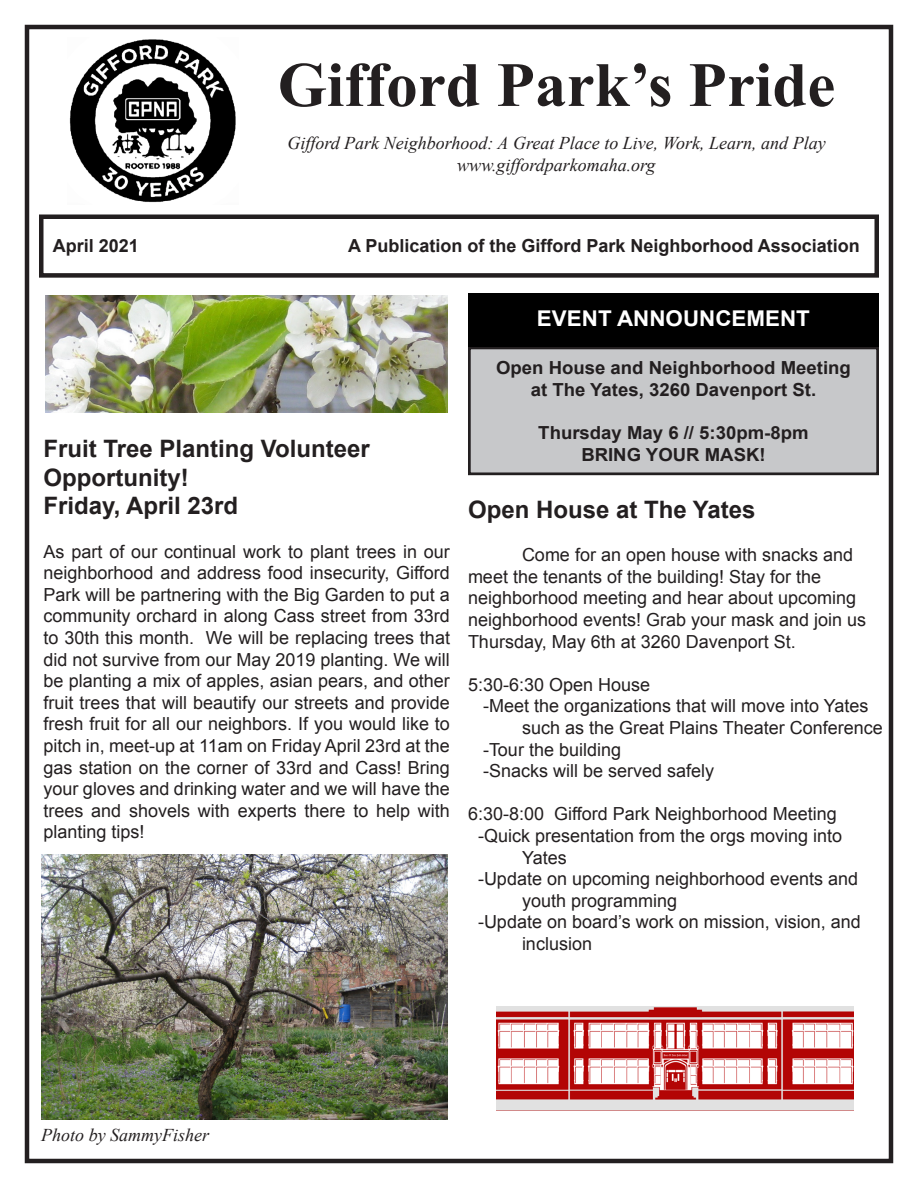
<style>
.page{position:relative;width:918px;height:1188px;background:#fff}
.page>*{position:absolute;margin:0;border:0;box-sizing:border-box;transform-origin:0 0}
.t1{font:700 63px "Times New Roman";color:#231f20}
.t2{font:700 24px/28.8px "Arial";color:#231f20}
.t3{font:700 21.75px "Arial";color:#fff}
.t4{font:18px/21.6px "Arial";color:#231f20}
.t5{font:700 18px/21.6px "Arial";color:#231f20;text-align:center}
.t6{font:italic 18px "Times New Roman";color:#231f20}
</style>
<div class="page">
<div style="left:25px;top:25px;width:868px;height:1138px;border:4px solid #231f20"></div>
<div style="left:39px;top:214px;width:840px;height:64px;border:4px solid #231f20"></div>
<div style="left:469px;top:348px;width:409px;height:126px;background:#c7c8ca"></div>
<div style="left:468px;top:347px;width:411px;height:128px;border:3px solid #231f20"></div>
<div style="left:468px;top:293px;width:411px;height:54px;background:#000"></div>
<img style="left:69px;top:39px;width:167px;height:164px">
<img style="left:497px;top:1006px;width:357px;height:105px">
<img style="left:41px;top:855px;width:407px;height:265px">
<img style="left:46px;top:295px;width:402px;height:117px">
<p class="t1" style="left:278px;top:41px;width:559px">Gifford Park’s Pride</p>
<p class="t6" style="left:287px;top:131px;width:540px">Gifford Park Neighborhood: A Great Place to Live, Work, Learn, and Play</p>
<p class="t6" style="left:457px;top:152px;width:200px">www.giffordparkomaha.org</p>
<p class="t5" style="left:53px;top:235px;width:88px">April 2021</p>
<p class="t5" style="left:348px;top:235px;width:513px">A Publication of the Gifford Park Neighborhood Association</p>
<p class="t2" style="left:44px;top:435px;width:328px">Fruit Tree Planting Volunteer<br>Opportunity!</p>
<p class="t2" style="left:44px;top:492px;width:196px">Friday, April 23rd</p>
<p class="t4" style="left:44px;top:541px;width:408px;text-align:justify">As part of our continual work to plant trees in our neighborhood and address food insecurity, Gifford Park will be partnering with the Big Garden to put a community orchard in along Cass street from 33rd to 30th this month. We will be replacing trees that did not survive from our May 2019 planting. We will be planting a mix of apples, asian pears, and other fruit trees that will beautify our streets and provide fresh fruit for all our neighbors. If you would like to pitch in, meet-up at 11am on Friday April 23rd at the gas station on the corner of 33rd and Cass! Bring your gloves and drinking water and we will have the trees and shovels with experts there to help with planting tips!</p>
<p class="t3" style="left:537px;top:304px;width:274px">EVENT ANNOUNCEMENT</p>
<p class="t5" style="left:496px;top:358px;width:356px">Open House and Neighborhood Meeting at The Yates, 3260 Davenport St.</p>
<p class="t5" style="left:538px;top:422px;width:272px">Thursday May 6 // 5:30pm-8pm</p>
<p class="t5" style="left:581px;top:444px;width:186px">BRING YOUR MASK!</p>
<p class="t2" style="left:468px;top:496px;width:289px">Open House at The Yates</p>
<p class="t4" style="left:468px;top:544px;width:400px;text-indent:54px">Come for an open house with snacks and meet the tenants of the building! Stay for the neighborhood meeting and hear about upcoming neighborhood events! Grab your mask and join us Thursday, May 6th at 3260 Davenport St.</p>
<p class="t4" style="left:468px;top:674px;width:184px">5:30-6:30 Open House</p>
<p class="t4" style="left:522px;top:695px;width:362px;text-indent:-39px">-Meet the organizations that will move into Yates such as the Great Plains Theater Conference</p>
<p class="t4" style="left:483px;top:739px;width:140px">-Tour the building</p>
<p class="t4" style="left:483px;top:760px;width:233px">-Snacks will be served safely</p>
<p class="t4" style="left:468px;top:803px;width:370px">6:30-8:00 Gifford Park Neighborhood Meeting</p>
<p class="t4" style="left:522px;top:825px;width:322px;text-indent:-44px">-Quick presentation from the orgs moving into<br>Yates</p>
<p class="t4" style="left:522px;top:868px;width:338px;text-indent:-44px">-Update on upcoming neighborhood events and youth programming</p>
<p class="t4" style="left:522px;top:911px;width:340px;text-indent:-44px">-Update on board’s work on mission, vision, and inclusion</p>
<p class="t6" style="left:41px;top:1123px;width:169px">Photo by SammyFisher</p>
</div>
